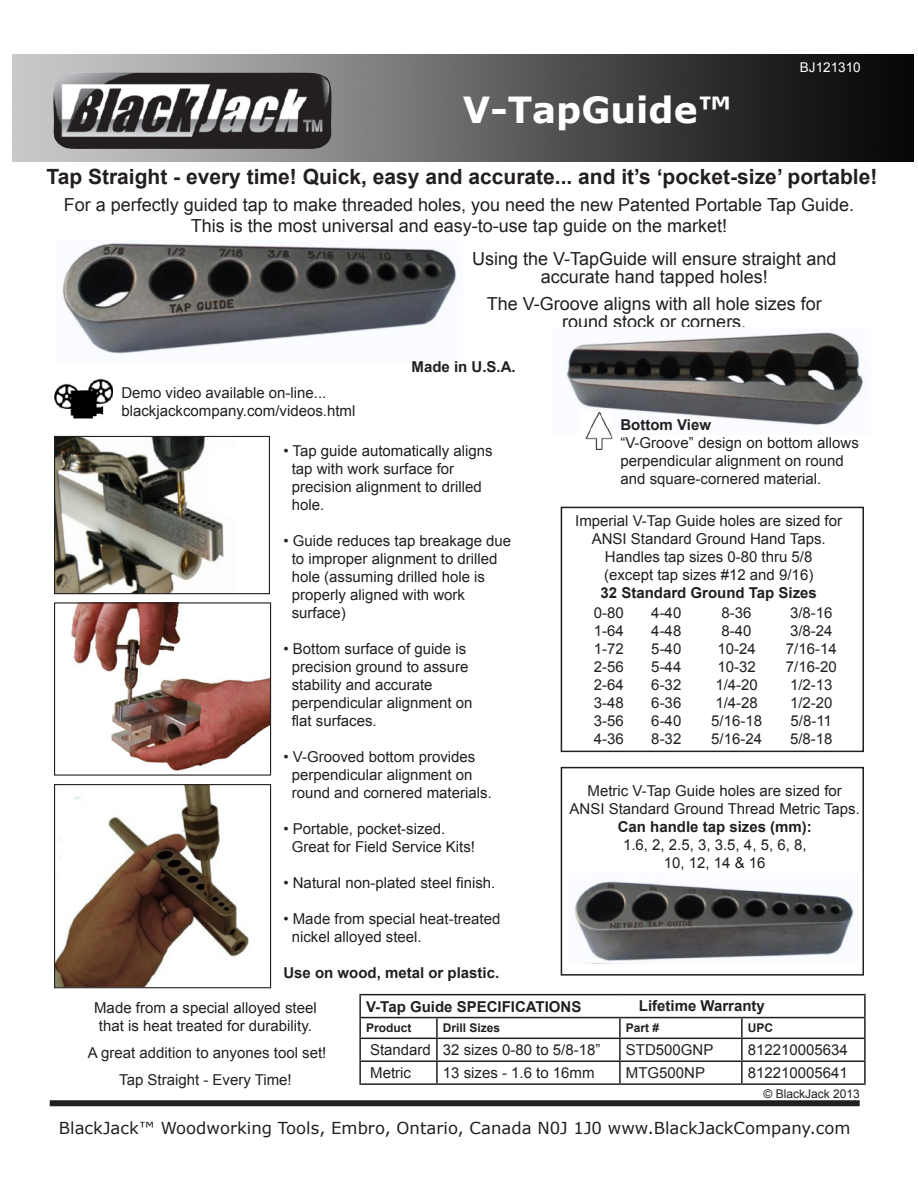
<style>
.page{position:relative;width:918px;height:1188px;background:#fff}
.page>*{position:absolute;margin:0;border:0;box-sizing:border-box;transform-origin:0 0}
.t1{font:700 36px "Verdana";color:#fff}
.t2{font:700 21px "Arial";color:#231f20}
.t3{font:18px/18px "Arial";color:#231f20;text-align:center}
.t4{font:16.5px "Verdana";color:#231f20}
.t5{font:15px/18px "Arial";color:#231f20}
.t6{font:700 15px "Arial";color:#231f20}
.t7{font:13.5px "Arial";color:#fff}
.t8{font:700 12px "Arial";color:#231f20}
.t9{font:12px "Arial";color:#231f20}
</style>
<div class="page">
<img style="left:12px;top:54px;width:902px;height:107px">
<img style="left:54px;top:72px;width:277px;height:77px">
<div style="left:50px;top:1100px;width:810px;height:6px;background:#231f20"></div>
<div style="left:561px;top:767px;width:303px;height:209px;border:2px solid #231f20"></div>
<img style="left:574px;top:881px;width:281px;height:83px">
<img style="left:62px;top:240px;width:395px;height:114px">
<img style="left:56px;top:438px;width:168px;height:154px">
<div style="left:54px;top:436px;width:216px;height:158px;border:1px solid #231f20"></div>
<img style="left:71px;top:604px;width:198px;height:167px">
<div style="left:54px;top:602px;width:217px;height:174px;border:1px solid #231f20"></div>
<img style="left:56px;top:786px;width:193px;height:200px">
<div style="left:54px;top:784px;width:217px;height:204px;border:1px solid #231f20"></div>
<hr style="left:359px;top:994px;width:78px;height:1px;background:#231f20">
<hr style="left:359px;top:995px;width:2px;height:22px;background:#231f20">
<hr style="left:437px;top:994px;width:183px;height:1px;background:#231f20">
<hr style="left:620px;top:994px;width:122px;height:1px;background:#231f20">
<hr style="left:742px;top:994px;width:124px;height:1px;background:#231f20">
<hr style="left:864px;top:995px;width:2px;height:22px;background:#231f20">
<hr style="left:359px;top:1017px;width:78px;height:1px;background:#231f20">
<hr style="left:359px;top:1018px;width:2px;height:20px;background:#231f20">
<hr style="left:437px;top:1017px;width:183px;height:1px;background:#231f20">
<hr style="left:436px;top:1018px;width:2px;height:20px;background:#231f20">
<hr style="left:620px;top:1017px;width:122px;height:1px;background:#231f20">
<hr style="left:619px;top:1018px;width:2px;height:20px;background:#231f20">
<hr style="left:742px;top:1017px;width:124px;height:1px;background:#231f20">
<hr style="left:741px;top:1018px;width:2px;height:20px;background:#231f20">
<hr style="left:864px;top:1018px;width:2px;height:20px;background:#231f20">
<hr style="left:359px;top:1038px;width:78px;height:1px;background:#231f20">
<hr style="left:359px;top:1039px;width:2px;height:21px;background:#231f20">
<hr style="left:437px;top:1038px;width:183px;height:1px;background:#231f20">
<hr style="left:436px;top:1039px;width:2px;height:21px;background:#231f20">
<hr style="left:620px;top:1038px;width:122px;height:1px;background:#231f20">
<hr style="left:619px;top:1039px;width:2px;height:21px;background:#231f20">
<hr style="left:742px;top:1038px;width:124px;height:1px;background:#231f20">
<hr style="left:741px;top:1039px;width:2px;height:21px;background:#231f20">
<hr style="left:864px;top:1039px;width:2px;height:21px;background:#231f20">
<hr style="left:359px;top:1060px;width:78px;height:2px;background:#231f20">
<hr style="left:359px;top:1062px;width:2px;height:21px;background:#231f20">
<hr style="left:437px;top:1060px;width:183px;height:2px;background:#231f20">
<hr style="left:436px;top:1062px;width:2px;height:21px;background:#231f20">
<hr style="left:620px;top:1060px;width:122px;height:2px;background:#231f20">
<hr style="left:619px;top:1062px;width:2px;height:21px;background:#231f20">
<hr style="left:742px;top:1060px;width:124px;height:2px;background:#231f20">
<hr style="left:741px;top:1062px;width:2px;height:21px;background:#231f20">
<hr style="left:864px;top:1062px;width:2px;height:21px;background:#231f20">
<hr style="left:359px;top:1083px;width:78px;height:2px;background:#231f20">
<hr style="left:437px;top:1083px;width:183px;height:2px;background:#231f20">
<hr style="left:620px;top:1083px;width:122px;height:2px;background:#231f20">
<hr style="left:742px;top:1083px;width:124px;height:2px;background:#231f20">
<img style="left:566px;top:332px;width:297px;height:93px">
<img style="left:580px;top:411px;width:32px;height:39px">
<div style="left:561px;top:507px;width:303px;height:245px;border:2px solid #231f20"></div>
<img style="left:54px;top:379px;width:58px;height:40px">
<h1 class="t1" style="left:463px;top:84px;width:271px">V-TapGuide™</h1>
<p class="t7" style="left:800px;top:58px;width:62px">BJ121310</p>
<h2 class="t2" style="left:46px;top:163px;width:832px">Tap Straight - every time! Quick, easy and accurate... and it’s ‘pocket-size’ portable!</h2>
<p class="t3" style="left:64px;top:194px;width:792px;line-height:21.6px">For a perfectly guided tap to make threaded holes, you need the new Patented Portable Tap Guide.<br>This is the most universal and easy-to-use tap guide on the market!</p>
<p class="t3" style="left:472px;top:249px;width:366px">Using the V-TapGuide will ensure straight and accurate hand tapped holes!</p>
<p class="t3" style="left:487px;top:294px;width:337px">The V-Groove aligns with all hole sizes for round stock or corners.</p>
<p class="t6" style="left:412px;top:356px;width:106px">Made in U.S.A.</p>
<p class="t5" style="left:121px;top:384px;width:235px">Demo video available on-line... blackjackcompany.com/videos.html</p>
<p class="t6" style="left:620px;top:415px;width:92px">Bottom View</p>
<p class="t5" style="left:620px;top:434px;width:240px">“V-Groove” design on bottom allows perpendicular alignment on round and square-cornered material.</p>
<p class="t5" style="left:292px;top:442px;width:202px;text-indent:-8px">• Tap guide automatically aligns tap with work surface for precision alignment to drilled hole.</p>
<p class="t5" style="left:292px;top:532px;width:221px;text-indent:-8px">• Guide reduces tap breakage due to improper alignment to drilled hole (assuming drilled hole is properly aligned with work surface)</p>
<p class="t5" style="left:292px;top:640px;width:182px;text-indent:-8px">• Bottom surface of guide is precision ground to assure stability and accurate perpendicular alignment on flat surfaces.</p>
<p class="t5" style="left:292px;top:748px;width:202px;text-indent:-8px">• V-Grooved bottom provides perpendicular alignment on round and cornered materials.</p>
<p class="t5" style="left:292px;top:820px;width:185px;text-indent:-8px">• Portable, pocket-sized.<br>Great for Field Service Kits!</p>
<p class="t5" style="left:283px;top:874px;width:214px">• Natural non-plated steel finish.</p>
<p class="t5" style="left:292px;top:910px;width:210px;text-indent:-8px">• Made from special heat-treated nickel alloyed steel.</p>
<p class="t6" style="left:283px;top:963px;width:217px">Use on wood, metal or plastic.</p>
<p class="t6" style="left:366px;top:996px;width:217px">V-Tap Guide SPECIFICATIONS</p>
<p class="t8" style="left:366px;top:1020px;width:47px">Product</p>
<p class="t8" style="left:443px;top:1020px;width:59px">Drill Sizes</p>
<p class="t8" style="left:626px;top:1020px;width:35px">Part #</p>
<p class="t8" style="left:748px;top:1020px;width:27px">UPC</p>
<p class="t5" style="left:370px;top:1041px;width:232px">Standard 32 sizes 0-80 to 5/8-18”</p>
<p class="t5" style="left:626px;top:1041px;width:89px">STD500GNP</p>
<p class="t5" style="left:748px;top:1041px;width:102px">812210005634</p>
<p class="t5" style="left:370px;top:1064px;width:42px">Metric</p>
<p class="t5" style="left:443px;top:1064px;width:153px">13 sizes - 1.6 to 16mm</p>
<p class="t5" style="left:626px;top:1064px;width:81px">MTG500NP</p>
<p class="t5" style="left:748px;top:1064px;width:102px">812210005641</p>
<p class="t5" style="left:575px;top:512px;width:268px;text-align:center">Imperial V-Tap Guide holes are sized for ANSI Standard Ground Hand Taps.<br>Handles tap sizes 0-80 thru 5/8<br>(except tap sizes #12 and 9/16)</p>
<p class="t6" style="left:600px;top:583px;width:218px">32 Standard Ground Tap Sizes</p>
<p class="t5" style="left:651px;top:604px;width:32px;text-align:justify">4-40<br>4-48<br>5-40<br>5-44<br>6-32<br>6-36<br>6-40<br>8-32</p>
<p class="t5" style="left:711px;top:604px;width:52px;text-align:center">8-36<br>8-40<br>10-24<br>10-32<br>1/4-20<br>1/4-28<br>5/16-18<br>5/16-24</p>
<p class="t5" style="left:786px;top:604px;width:52px;text-align:center">3/8-16<br>3/8-24<br>7/16-14<br>7/16-20<br>1/2-13<br>1/2-20<br>5/8-11<br>5/8-18</p>
<p class="t5" style="left:594px;top:604px;width:32px;text-align:justify">0-80<br>1-64<br>1-72<br>2-56<br>2-64<br>3-48<br>3-56<br>4-36</p>
<p class="t5" style="left:570px;top:782px;width:292px;text-align:center">Metric V-Tap Guide holes are sized for<br>ANSI Standard Ground Thread Metric Taps.</p>
<p class="t6" style="left:618px;top:817px;width:196px">Can handle tap sizes (mm):</p>
<p class="t5" style="left:623px;top:836px;width:185px;text-align:center">1.6, 2, 2.5, 3, 3.5, 4, 5, 6, 8,<br>10, 12, 14 &amp; 16</p>
<p class="t6" style="left:639px;top:996px;width:128px">Lifetime Warranty</p>
<p class="t5" style="left:94px;top:998px;width:224px;text-align:center">Made from a special alloyed steel that is heat treated for durability.</p>
<p class="t5" style="left:88px;top:1039px;width:240px;line-height:27px;text-align:center">A great addition to anyones tool set!<br>Tap Straight - Every Time!</p>
<p class="t9" style="left:764px;top:1086px;width:98px">© BlackJack 2013</p>
<p class="t4" style="left:59px;top:1117px;width:793px">BlackJack™ Woodworking Tools, Embro, Ontario, Canada N0J 1J0 www.BlackJackCompany.com</p>
</div>
